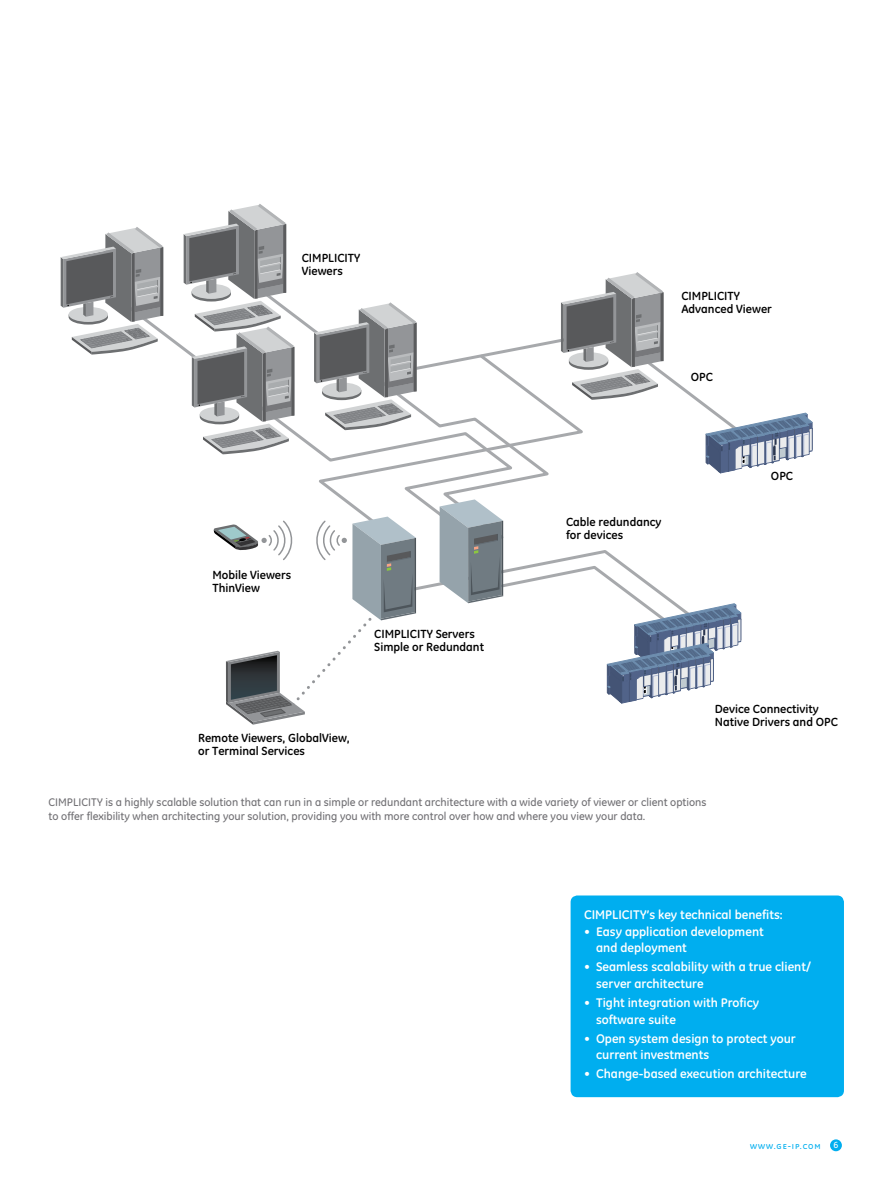
<style>
.page{position:relative;width:891px;height:1188px;background:#fff}
.page>*{position:absolute;margin:0;border:0;box-sizing:border-box;transform-origin:0 0}
.t1{font:700 12.75px/16.5px "GE Inspira";color:#fff}
.t2{font:700 12px/13.5px "GE Inspira";color:#010101}
.t3{font:500 11.25px/13.5px "GE Inspira";color:#717074}
.t4{font:9px "GE Inspira Medium SC";letter-spacing:.1em;color:#00aeef}
.t5{font:9px "GE Inspira Medium SC";color:#fff}
</style>
<div class="page">
<div style="left:830px;top:1139px;width:12px;height:12px;background:#00aeef;border-radius:50%"></div>
<svg style="left:297px;top:316px;width:252px;height:183px"></svg>
<svg style="left:184px;top:204px;width:113px;height:250px"></svg>
<svg style="left:61px;top:227px;width:105px;height:128px"></svg>
<svg style="left:314px;top:272px;width:499px;height:202px"></svg>
<svg style="left:214px;top:499px;width:528px;height:226px"></svg>
<div style="left:571px;top:896px;width:273px;height:201px;background:#00aeef;border-radius:7px"></div>
<p class="t2" style="left:302px;top:250px;width:60px">CIMPLICITY<br>Viewers</p>
<p class="t2" style="left:212px;top:568px;width:80px">Mobile Viewers<br>ThinView</p>
<p class="t2" style="left:374px;top:627px;width:111px">CIMPLICITY Servers<br>Simple or Redundant</p>
<p class="t2" style="left:198px;top:731px;width:153px">Remote Viewers, GlobalView, or Terminal Services</p>
<p class="t2" style="left:681px;top:289px;width:92px">CIMPLICITY<br>Advanced Viewer</p>
<p class="t2" style="left:691px;top:370px;width:24px">OPC</p>
<p class="t2" style="left:566px;top:515px;width:97px">Cable redundancy for devices</p>
<p class="t2" style="left:771px;top:469px;width:24px">OPC</p>
<p class="t2" style="left:715px;top:701px;width:125px">Device Connectivity<br>Native Drivers and OPC</p>
<p class="t3" style="left:49px;top:796px;width:659px">CIMPLICITY is a highly scalable solution that can run in a simple or redundant architecture with a wide variety of viewer or client options to offer flexibility when architecting your solution, providing you with more control over how and where you view your data.</p>
<p class="t1" style="left:584px;top:906px;width:200px">CIMPLICITY’s key technical benefits:</p>
<p class="t1" style="left:596px;top:923px;width:169px;text-indent:-12px">• Easy application development and deployment</p>
<p class="t1" style="left:596px;top:958px;width:216px;text-indent:-12px">• Seamless scalability with a true client/ server architecture</p>
<p class="t1" style="left:596px;top:994px;width:165px;text-indent:-12px">• Tight integration with Proficy software suite</p>
<p class="t1" style="left:596px;top:1030px;width:201px;text-indent:-12px">• Open system design to protect your current investments</p>
<p class="t1" style="left:584px;top:1066px;width:224px">• Change-based execution architecture</p>
<p class="t4" style="left:750px;top:1141px;width:72px">www.ge-ip.com</p>
<p class="t5" style="left:834px;top:1140px;width:6px">6</p>
</div>
